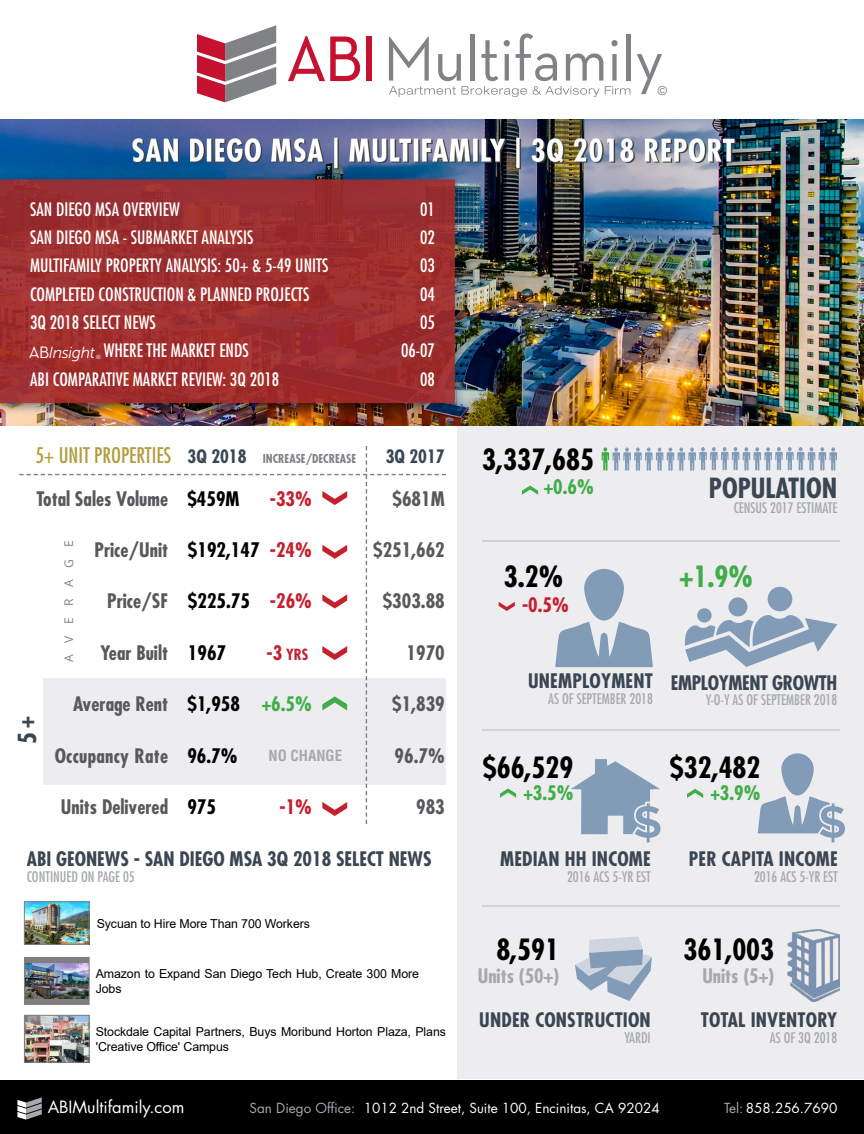
<style>
.page{position:relative;width:864px;height:1134px;background:#fff}
.page>*{position:absolute;margin:0;border:0;box-sizing:border-box;transform-origin:0 0}
.t1{font:700 condensed 28.5px "Futura Std";color:#000}
.t2{font:700 condensed 28.5px "Futura Std";color:#41ad49}
.t3{font:700 condensed 27px "Futura Std";color:#3b4653}
.t4{font:700 condensed 24.15px "Futura Std";color:#3b4653}
.t5{font:700 condensed 19.5px "Futura Std";color:#58595b}
.t6{font:700 condensed 19.5px "Futura Std";letter-spacing:.01em;color:#3b4653}
.t7{font:700 condensed 19.5px "Futura Std";color:#a7a9ac}
.t8{font:700 condensed 19.5px "Futura Std";letter-spacing:-.02em;color:#3b4653}
.t9{font:700 condensed 19.5px "Futura Std";color:#41ad49}
.t10{font:700 condensed 19.5px "Futura Std";color:#c42030}
.t11{font:700 condensed 19.5px "Futura Std";color:#000}
.t12{font:condensed 18px "Futura Std";color:#fff}
.t13{font:700 condensed 18px "Futura Std";color:#3b4653}
.t14{font:16.5px "Futura Std";color:#fff}
.t15{font:italic 15.9px "Museo Sans 300";letter-spacing:-.025em;color:#fff}
.t16{font:700 condensed 15px "Helvetica LT Std";color:#a7a9ac}
.t17{font:700 condensed 15px "Futura Std";color:#c42030}
.t18{font:condensed 14.25px "Futura Std";color:#a7a9ac}
.t19{font:13.5px "Futura Std";color:#fff}
.t20{font:12.45px "Arial";color:#808285}
.t21{font:12.3px/14.9px "Arial";letter-spacing:-.01em;color:#000}
.t22{font:700 condensed 12px "Futura Std";color:#808285}
.t23{font:12px "Open Sans";letter-spacing:.965em;color:#808285}
.t24{font:italic 6px "Museo Sans 300";color:#fff}
.s1{font-family:"Neutra Text Book Alt";font-style:normal;font-size:16.65px}
.s2{font-weight:400;font-size:21px;color:#b49d42}
.s3{font-size:18px;color:#3b4653}
.s4{color:#000}
.s5{color:#c42030}
.s6{font-size:19.5px}
.s7{color:#41ad49}
.s8{color:#a7a9ac}
</style>
<div class="page">
<div style="left:458px;top:426px;width:406px;height:653px;background:#ededf0"></div>
<svg style="left:288px;top:36px;width:72px;height:45px"></svg>
<div style="left:366px;top:37px;width:6px;height:44px;background:#c41230"></div>
<svg style="left:637px;top:54px;width:25px;height:40px"></svg>
<svg style="left:197px;top:25px;width:79px;height:77px"></svg>
<svg style="left:389px;top:34px;width:241px;height:63px"></svg>
<img style="left:0;top:120px;width:864px;height:306px">
<svg style="left:19px;top:446px;width:427px;height:378px"></svg>
<hr style="left:482px;top:540px;width:357px;height:1px;background:#d1d3d4">
<hr style="left:482px;top:729px;width:357px;height:2px;background:#d1d3d4">
<hr style="left:482px;top:906px;width:357px;height:1px;background:#d1d3d4">
<svg style="left:522px;top:486px;width:16px;height:9px"></svg>
<svg style="left:602px;top:447px;width:235px;height:24px"></svg>
<svg style="left:575px;top:937px;width:77px;height:64px"></svg>
<img style="left:787px;top:930px;width:52px;height:71px">
<div style="left:584px;top:569px;width:40px;height:52px;background:#829cb8;border-radius:20px"></div>
<svg style="left:555px;top:622px;width:98px;height:45px"></svg>
<svg style="left:499px;top:602px;width:16px;height:9px"></svg>
<div style="left:768px;top:586px;width:24px;height:25px;background:#829cb8;border-radius:50%"></div>
<svg style="left:685px;top:615px;width:152px;height:52px"></svg>
<div style="left:728px;top:597px;width:20px;height:20px;background:#829cb8;border-radius:50%"></div>
<div style="left:697px;top:608px;width:15px;height:15px;background:#829cb8;border-radius:50%"></div>
<svg style="left:500px;top:789px;width:16px;height:9px"></svg>
<svg style="left:571px;top:759px;width:90px;height:84px"></svg>
<svg style="left:687px;top:789px;width:16px;height:9px"></svg>
<div style="left:781px;top:753px;width:33px;height:42px;background:#829cb8;border-radius:16px"></div>
<svg style="left:758px;top:796px;width:87px;height:47px"></svg>
<img style="left:26px;top:904px;width:61px;height:39px">
<div style="left:24px;top:902px;width:65px;height:43px;border:1px solid #7f7f7f"></div>
<div style="left:24px;top:957px;width:65px;height:47px;background:#7f7f7f"></div>
<img style="left:26px;top:963px;width:61px;height:36px">
<div style="left:24px;top:957px;width:65px;height:48px;border:1px solid #7f7f7f"></div>
<img style="left:26px;top:1017px;width:61px;height:43px">
<div style="left:24px;top:1015px;width:65px;height:47px;border:1px solid #7f7f7f"></div>
<div style="left:0;top:1080px;width:864px;height:54px;background:#000"></div>
<svg style="left:17px;top:1097px;width:25px;height:23px"></svg>
<p class="t20" style="left:658px;top:82px;width:11px">©</p>
<p class="t12" style="left:30px;top:198px;width:151px">SAN DIEGO MSA OVERVIEW</p>
<p class="t12" style="left:420px;top:198px;width:16px">01</p>
<p class="t12" style="left:30px;top:227px;width:225px">SAN DIEGO MSA - SUBMARKET ANALYSIS</p>
<p class="t12" style="left:420px;top:227px;width:16px">02</p>
<p class="t12" style="left:30px;top:255px;width:300px">MULTIFAMILY PROPERTY ANALYSIS: 50+ &amp; 5-49 UNITS</p>
<p class="t12" style="left:420px;top:255px;width:16px">03</p>
<p class="t12" style="left:30px;top:283px;width:281px">COMPLETED CONSTRUCTION &amp; PLANNED PROJECTS</p>
<p class="t12" style="left:420px;top:283px;width:16px">04</p>
<p class="t12" style="left:30px;top:312px;width:127px">3Q 2018 SELECT NEWS</p>
<p class="t12" style="left:420px;top:312px;width:16px">05</p>
<p class="t12" style="left:104px;top:340px;width:147px">WHERE THE MARKET ENDS</p>
<p class="t12" style="left:401px;top:340px;width:35px">06-07</p>
<p class="t12" style="left:30px;top:368px;width:251px">ABI COMPARATIVE MARKET REVIEW: 3Q 2018</p>
<p class="t12" style="left:420px;top:368px;width:16px">08</p>
<p class="t15" style="left:29px;top:344px;width:68px"><span class="s1">AB</span>Insight</p>
<p class="t24" style="left:96px;top:354px;width:6px">®</p>
<p class="t22" style="left:35px;top:451px;width:322px"><span class="s2">5+ UNIT PROPERTIES</span> <span class="s3">3Q 2018</span> INCREASE/DECREASE</p>
<p class="t13" style="left:386px;top:446px;width:60px">3Q 2017</p>
<p class="t5" style="left:37px;top:487px;width:205px">Total Sales Volume <span class="s4">$459M</span></p>
<p class="t5" style="left:392px;top:487px;width:54px">$681M</p>
<p class="t5" style="left:95px;top:538px;width:219px">Price/Unit <span class="s4">$192,147</span> <span class="s5">-24%</span></p>
<p class="t5" style="left:373px;top:538px;width:73px">$251,662</p>
<p class="t5" style="left:107px;top:589px;width:206px">Price/SF <span class="s4">$225.75</span> <span class="s5">-26%</span></p>
<p class="t5" style="left:383px;top:589px;width:64px">$303.88</p>
<p class="t5" style="left:100px;top:640px;width:127px">Year Built <span class="s4">1967</span></p>
<p class="t5" style="left:407px;top:640px;width:40px">1970</p>
<p class="t10" style="left:270px;top:487px;width:44px">-33%</p>
<p class="t23" style="left:61px;top:662px;width:123px;rotate:-90deg">AVERAGE</p>
<p class="t17" style="left:267px;top:645px;width:43px"><span class="s6">-3</span> YRS</p>
<h3 class="t4" style="left:11px;top:744px;width:29px;rotate:-90deg">5 +</h3>
<p class="t5" style="left:73px;top:691px;width:240px">Average Rent <span class="s4">$1,958</span> <span class="s7">+6.5%</span></p>
<p class="t5" style="left:392px;top:692px;width:54px">$1,839</p>
<p class="t11" style="left:187px;top:744px;width:52px">96.7%</p>
<p class="t16" style="left:269px;top:746px;width:75px">NO CHANGE</p>
<p class="t5" style="left:395px;top:744px;width:52px">96.7%</p>
<p class="t5" style="left:55px;top:744px;width:115px">Occupancy Rate</p>
<p class="t5" style="left:61px;top:795px;width:157px">Units Delivered <span class="s4">975</span></p>
<p class="t10" style="left:280px;top:795px;width:34px">-1%</p>
<p class="t5" style="left:416px;top:795px;width:30px">983</p>
<p class="t6" style="left:27px;top:847px;width:406px">ABI GEONEWS - SAN DIEGO MSA 3Q 2018 SELECT NEWS</p>
<p class="t18" style="left:27px;top:868px;width:109px">CONTINUED ON PAGE 05</p>
<p class="t21" style="left:97px;top:916px;width:215px">Sycuan to Hire More Than 700 Workers</p>
<p class="t21" style="left:96px;top:966px;width:325px">Amazon to Expand San Diego Tech Hub, Create 300 More<br>Jobs</p>
<p class="t21" style="left:96px;top:1024px;width:352px">Stockdale Capital Partners, Buys Moribund Horton Plaza, Plans 'Creative Office' Campus</p>
<h1 class="t1" style="left:482px;top:441px;width:113px">3,337,685</h1>
<p class="t9" style="left:544px;top:475px;width:52px">+0.6%</p>
<h1 class="t1" style="left:504px;top:559px;width:61px">3.2%</h1>
<p class="t10" style="left:522px;top:593px;width:48px">-0.5%</p>
<h2 class="t3" style="left:709px;top:471px;width:130px">POPULATION</h2>
<p class="t18" style="left:734px;top:500px;width:105px">CENSUS 2017 ESTIMATE</p>
<h1 class="t2" style="left:680px;top:559px;width:75px">+1.9%</h1>
<p class="t6" style="left:528px;top:669px;width:126px">UNEMPLOYMENT</p>
<p class="t18" style="left:548px;top:690px;width:106px">AS OF SEPTEMBER 2018</p>
<p class="t8" style="left:671px;top:670px;width:168px">EMPLOYMENT GROWTH</p>
<p class="t18" style="left:706px;top:692px;width:133px">Y-O-Y AS OF SEPTEMBER 2018</p>
<h1 class="t1" style="left:483px;top:750px;width:92px">$66,529</h1>
<p class="t9" style="left:523px;top:781px;width:52px">+3.5%</p>
<h1 class="t1" style="left:670px;top:750px;width:92px">$32,482</h1>
<p class="t9" style="left:710px;top:781px;width:52px">+3.9%</p>
<p class="t6" style="left:500px;top:847px;width:152px">MEDIAN HH INCOME</p>
<p class="t18" style="left:567px;top:868px;width:85px">2016 ACS 5-YR EST</p>
<p class="t6" style="left:689px;top:847px;width:151px">PER CAPITA INCOME</p>
<p class="t18" style="left:754px;top:868px;width:85px">2016 ACS 5-YR EST</p>
<h1 class="t1" style="left:496px;top:932px;width:64px">8,591</h1>
<p class="t7" style="left:478px;top:964px;width:83px">Units (50+)</p>
<p class="t6" style="left:479px;top:1008px;width:173px">UNDER CONSTRUCTION</p>
<p class="t18" style="left:624px;top:1029px;width:28px">YARDI</p>
<h1 class="t1" style="left:683px;top:932px;width:92px">361,003</h1>
<p class="t7" style="left:702px;top:964px;width:73px">Units (5+)</p>
<p class="t6" style="left:701px;top:1008px;width:138px">TOTAL INVENTORY</p>
<p class="t18" style="left:770px;top:1029px;width:69px">AS OF 3Q 2018</p>
<p class="t14" style="left:48px;top:1097px;width:138px">ABIMultifamily.com</p>
<p class="t19" style="left:250px;top:1100px;width:412px"><span class="s8">San Diego Office:</span> 1012 2nd Street, Suite 100, Encinitas, CA 92024</p>
<p class="t19" style="left:724px;top:1100px;width:115px"><span class="s8">Tel:</span> 858.256.7690</p>
</div>
